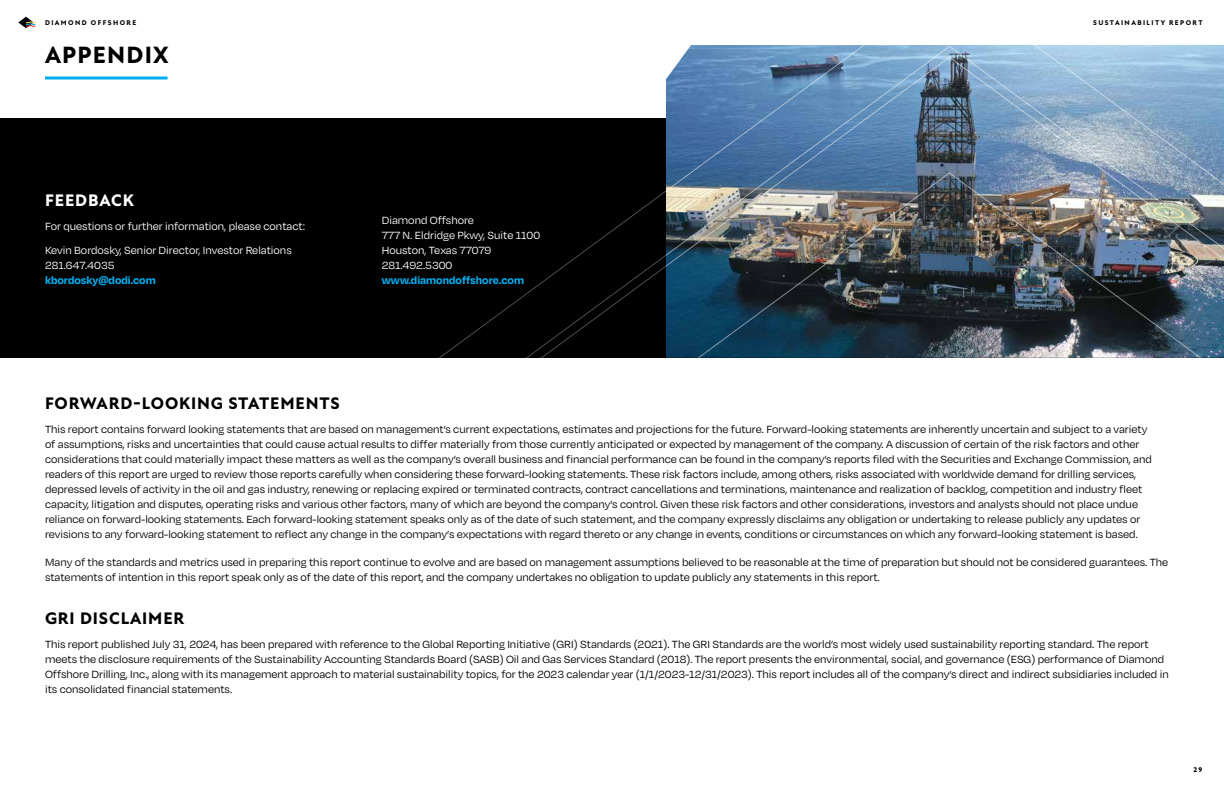
<style>
.page{position:relative;width:1224px;height:792px;background:#fff}
.page>*{position:absolute;margin:0;border:0;box-sizing:border-box;transform-origin:0 0}
.t1{font:800 24px "New Atten";letter-spacing:.05em;color:#000}
.t2{font:800 17px "New Atten";letter-spacing:.05em;color:#000}
.t3{font:800 17px "New Atten";letter-spacing:.05em;color:#fff}
.t4{font:12px/15px "Degular";color:#000}
.t5{font:12px/15px "Degular";color:#fff}
.t6{font:700 12px "Degular";color:#00aeef}
.t7{font:800 7px "New Atten";letter-spacing:.2em;color:#000}
</style>
<div class="page">
<div style="left:0;top:119px;width:1224px;height:239px;background:#000"></div>
<svg style="left:486px;top:190px;width:180px;height:168px"></svg>
<hr style="left:45px;top:76px;width:123px;height:3px;background:#00aeef">
<svg style="left:666px;top:46px;width:558px;height:127px;background:#7296b9"></svg>
<img style="left:666px;top:173px;width:558px;height:185px">
<svg style="left:18px;top:17px;width:17px;height:11px"></svg>
<p class="t7" style="left:45px;top:19px;width:93px">DIAMOND OFFSHORE</p>
<p class="t7" style="left:1093px;top:19px;width:111px">SUSTAINABILITY REPORT</p>
<h1 class="t1" style="left:45px;top:41px;width:125px">APPENDIX</h1>
<h2 class="t3" style="left:45px;top:190px;width:90px">FEEDBACK</h2>
<p class="t5" style="left:45px;top:213px;width:262px;line-height:24px">For questions or further information, please contact:<br>Kevin Bordosky, Senior Director, Investor Relations</p>
<p class="t5" style="left:45px;top:257px;width:71px">281.647.4035</p>
<p class="t6" style="left:45px;top:272px;width:112px">kbordosky@dodi.com</p>
<p class="t5" style="left:382px;top:212px;width:160px">Diamond Offshore<br>777 N. Eldridge Pkwy, Suite 1100<br>Houston, Texas 77079<br>281.492.5300</p>
<p class="t6" style="left:382px;top:272px;width:144px">www.diamondoffshore.com</p>
<h2 class="t2" style="left:45px;top:393px;width:296px">FORWARD-LOOKING STATEMENTS</h2>
<p class="t4" style="left:45px;top:421px;width:1108px">This report contains forward looking statements that are based on management’s current expectations, estimates and projections for the future. Forward-looking statements are inherently uncertain and subject to a variety of assumptions, risks and uncertainties that could cause actual results to differ materially from those currently anticipated or expected by management of the company. A discussion of certain of the risk factors and other considerations that could materially impact these matters as well as the company’s overall business and financial performance can be found in the company’s reports filed with the Securities and Exchange Commission, and readers of this report are urged to review those reports carefully when considering these forward-looking statements. These risk factors include, among others, risks associated with worldwide demand for drilling services, depressed levels of activity in the oil and gas industry, renewing or replacing expired or terminated contracts, contract cancellations and terminations, maintenance and realization of backlog, competition and industry fleet capacity, litigation and disputes, operating risks and various other factors, many of which are beyond the company’s control. Given these risk factors and other considerations, investors and analysts should not place undue reliance on forward-looking statements. Each forward-looking statement speaks only as of the date of such statement, and the company expressly disclaims any obligation or undertaking to release publicly any updates or revisions to any forward-looking statement to reflect any change in the company’s expectations with regard thereto or any change in events, conditions or circumstances on which any forward-looking statement is based.</p>
<p class="t4" style="left:45px;top:555px;width:1125px">Many of the standards and metrics used in preparing this report continue to evolve and are based on management assumptions believed to be reasonable at the time of preparation but should not be considered guarantees. The statements of intention in this report speak only as of the date of this report, and the company undertakes no obligation to update publicly any statements in this report.</p>
<h2 class="t2" style="left:45px;top:608px;width:141px">GRI DISCLAIMER</h2>
<p class="t4" style="left:45px;top:636px;width:1125px">This report published July 31, 2024, has been prepared with reference to the Global Reporting Initiative (GRI) Standards (2021). The GRI Standards are the world’s most widely used sustainability reporting standard. The report meets the disclosure requirements of the Sustainability Accounting Standards Board (SASB) Oil and Gas Services Standard (2018). The report presents the environmental, social, and governance (ESG) performance of Diamond Offshore Drilling, Inc., along with its management approach to material sustainability topics, for the 2023 calendar year (1/1/2023-12/31/2023). This report includes all of the company’s direct and indirect subsidiaries included in its consolidated financial statements.</p>
<p class="t7" style="left:1193px;top:766px;width:11px">29</p>
</div>
